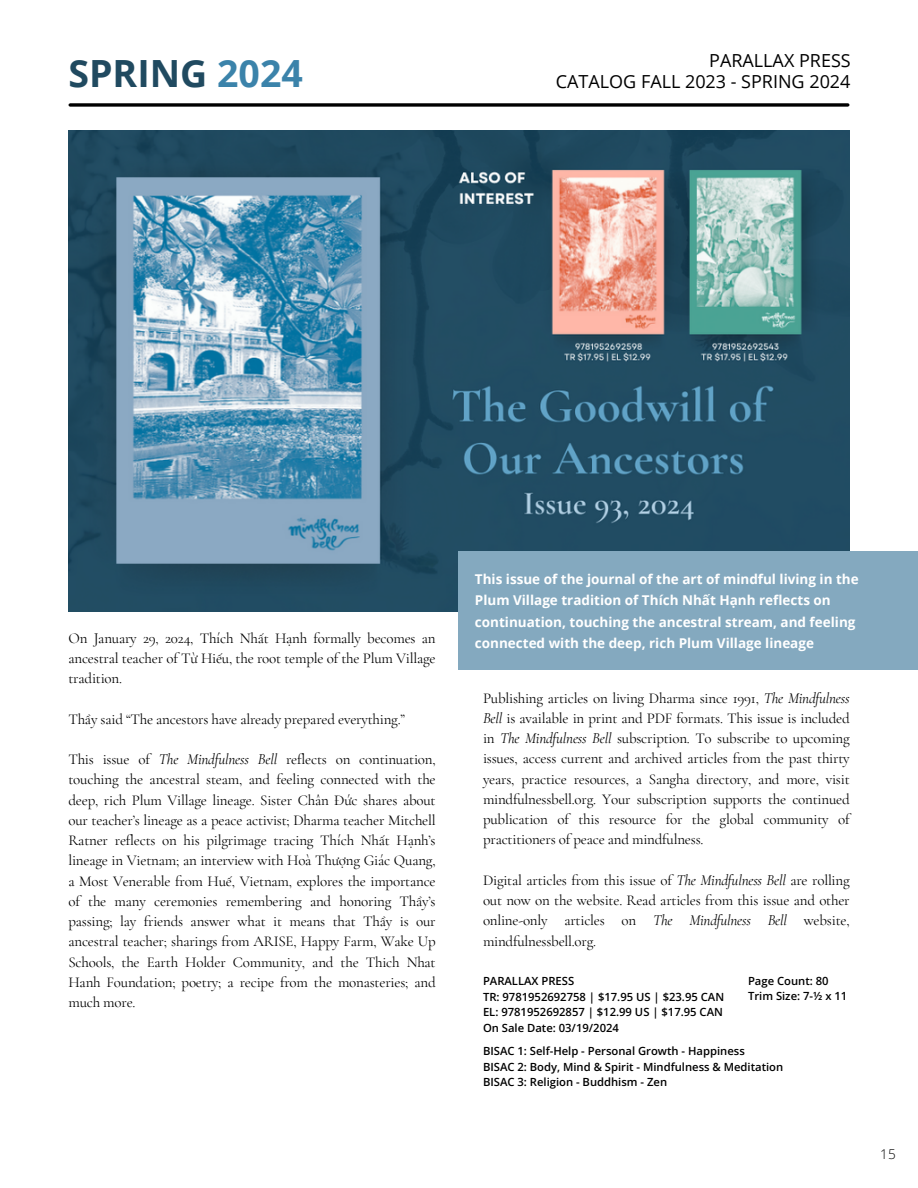
<style>
.page{position:relative;width:918px;height:1188px;background:#fff}
.page>*{position:absolute;margin:0;border:0;box-sizing:border-box;transform-origin:0 0}
.t1{font:700 37.5px "Open Sans";color:#204a60}
.t2{font:18px "Open Sans";color:#000}
.t3{font:15px/20.2px "Cormorant Garamond";letter-spacing:-.015em;color:#000;text-align:justify}
.t4{font:700 13.5px/21.3px "Open Sans";color:#fff}
.t5{font:300 13.5px "Open Sans";color:#000}
.t6{font:600 11.25px "Open Sans";color:#000}
.s1{color:#3b83aa}
.s2{font-style:italic}
</style>
<div class="page">
<img style="left:68px;top:131px;width:781px;height:480px">
<div style="left:458px;top:552px;width:460px;height:118px;background:#84a9bf"></div>
<svg style="left:70px;top:103px;width:778px;height:4px;background:#272727"></svg>
<p class="t1" style="left:68px;top:47px;width:236px">SPRING <span class="s1">2024</span></p>
<p class="t2" style="left:709px;top:48px;width:143px">PARALLAX PRESS</p>
<p class="t2" style="left:556px;top:69px;width:296px">CATALOG FALL 2023 - SPRING 2024</p>
<p class="t3" style="left:68px;top:628px;width:369px">On January 29, 2024, Thích Nhất Hạnh formally becomes an ancestral teacher of Từ Hiếu, the root temple of the Plum Village tradition.</p>
<p class="t3" style="left:68px;top:709px;width:338px">Thầy said “The ancestors have already prepared everything.”</p>
<p class="t3" style="left:68px;top:749px;width:369px">This issue of <span class="s2">The Mindfulness Bell</span> reflects on continuation, touching the ancestral steam, and feeling connected with the deep, rich Plum Village lineage. Sister Chân Đức shares about our teacher’s lineage as a peace activist; Dharma teacher Mitchell Ratner reflects on his pilgrimage tracing Thích Nhất Hạnh’s lineage in Vietnam; an interview with Hoà Thượng Giác Quang, a Most Venerable from Huế, Vietnam, explores the importance of the many ceremonies remembering and honoring Thầy’s passing; lay friends answer what it means that Thầy is our ancestral teacher; sharings from ARISE, Happy Farm, Wake Up Schools, the Earth Holder Community, and the Thich Nhat Hanh Foundation; poetry; a recipe from the monasteries; and much more.</p>
<p class="t4" style="left:475px;top:568px;width:385px">This issue of the journal of the art of mindful living in the Plum Village tradition of Thích Nhất Hạnh reflects on continuation, touching the ancestral stream, and feeling connected with the deep, rich Plum Village lineage</p>
<p class="t3" style="left:483px;top:688px;width:368px">Publishing articles on living Dharma since 1991, <span class="s2">The Mindfulness Bell</span> is available in print and PDF formats. This issue is included in <span class="s2">The Mindfulness Bell</span> subscription. To subscribe to upcoming issues, access current and archived articles from the past thirty years, practice resources, a Sangha directory, and more, visit mindfulnessbell.org. Your subscription supports the continued publication of this resource for the global community of practitioners of peace and mindfulness.</p>
<p class="t3" style="left:483px;top:870px;width:368px">Digital articles from this issue of <span class="s2">The Mindfulness Bell</span> are rolling out now on the website. Read articles from this issue and other online-only articles on <span class="s2">The Mindfulness Bell</span> website, mindfulnessbell.org.</p>
<p class="t6" style="left:748px;top:973px;width:82px">Page Count: 80</p>
<p class="t6" style="left:748px;top:988px;width:101px">Trim Size: 7-½ x 11</p>
<p class="t6" style="left:483px;top:973px;width:93px">PARALLAX PRESS</p>
<p class="t6" style="left:483px;top:989px;width:243px">TR: 9781952692758 | $17.95 US | $23.95 CAN</p>
<p class="t6" style="left:483px;top:1004px;width:242px">EL: 9781952692857 | $12.99 US | $17.95 CAN</p>
<p class="t6" style="left:483px;top:1020px;width:137px">On Sale Date: 03/19/2024</p>
<p class="t6" style="left:483px;top:1043px;width:263px">BISAC 1: Self-Help - Personal Growth - Happiness</p>
<p class="t6" style="left:483px;top:1059px;width:302px">BISAC 2: Body, Mind &amp; Spirit - Mindfulness &amp; Meditation</p>
<p class="t6" style="left:483px;top:1074px;width:186px">BISAC 3: Religion - Buddhism - Zen</p>
<p class="t5" style="left:880px;top:1145px;width:17px">15</p>
</div>
